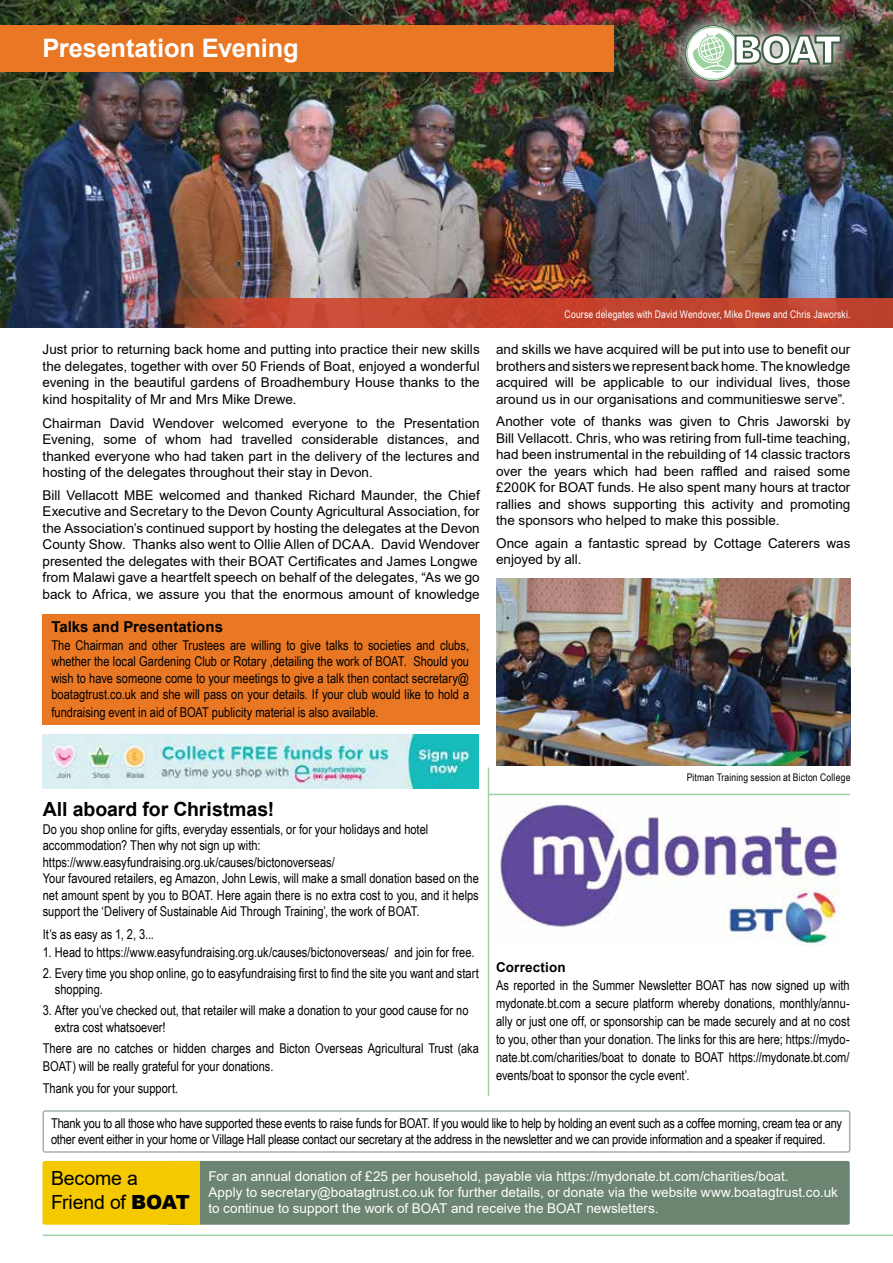
<style>
.page{position:relative;width:893px;height:1263px;background:#fff}
.page>*{position:absolute;margin:0;border:0;box-sizing:border-box;transform-origin:0 0}
.t1{font:900 39.15px "Arial";color:#fff;scale:.96 1}
.t2{font:700 25.5px "Arial";letter-spacing:-.01em;color:#fff}
.t3{font:700 19.5px "Arial";letter-spacing:-.005em;color:#000}
.t4{font:19.5px/23.4px "Arial";letter-spacing:-.01em;color:#000}
.t5{font:700 15px "Arial";letter-spacing:.005em;color:#000}
.t6{font:13.5px/16.5px "Arial Narrow";color:#000}
.t7{font:13.5px/16.5px "Arial";color:#000;text-align:justify}
.t8{font:13.5px/16.2px "Arial";color:#fff}
.t9{font:700 13.5px "Arial";letter-spacing:.01em;color:#000}
.t10{font:10.5px "Arial Narrow";letter-spacing:.015em;color:#fff}
.t11{font:10.5px "Arial Narrow";letter-spacing:.015em;color:#000}
.s1{font-weight:900}
</style>
<div class="page">
<img style="left:0;top:0;width:893px;height:298px">
<div style="left:0;top:26px;width:613px;height:46px;background:#e97724"></div>
<div style="left:167px;top:1161px;width:683px;height:64px;background:#6c8570;border-radius:2px"></div>
<div style="left:43px;top:1110px;width:807px;height:43px;border:2px solid #a2b4a5;border-radius:2px"></div>
<div style="left:43px;top:1161px;width:157px;height:64px;background:#f4c900;border-radius:2px"></div>
<div style="left:666px;top:6px;width:195px;height:94px;background:#fff;opacity:.9"></div>
<svg style="left:686px;top:26px;width:55px;height:55px"></svg>
<svg style="left:687px;top:27px;width:52px;height:52px"></svg>
<div style="left:686px;top:26px;width:54px;height:54px;border:1px solid #9ad19e;border-radius:50%"></div>
<svg style="left:693px;top:33px;width:150px;height:40px;background:#9eab9b"></svg>
<hr style="left:43px;top:1234px;width:850px;height:2px;background:#9dd2a1">
<hr style="left:489px;top:794px;width:360px;height:1px;background:#9dd2a1">
<hr style="left:488px;top:768px;width:1px;height:327px;background:#9dd2a1">
<img style="left:43px;top:734px;width:435px;height:54px">
<img style="left:499px;top:801px;width:341px;height:145px">
<svg style="left:0;top:298px;width:893px;height:29px;background:#a54337"></svg>
<div style="left:43px;top:615px;width:437px;height:110px;background:#e97724"></div>
<img style="left:496px;top:578px;width:354px;height:187px">
<h2 class="t2" style="left:43px;top:30px;width:258px">Presentation Evening</h2>
<h1 class="t1" style="left:733px;top:28px;width:115px">BOAT</h1>
<p class="t7" style="left:43px;top:341px;width:439px">Just prior to returning back home and putting into practice their new skills the delegates, together with over 50 Friends of Boat, enjoyed a wonderful evening in the beautiful gardens of Broadhembury House thanks to the kind hospitality of Mr and Mrs Mike Drewe.</p>
<p class="t7" style="left:43px;top:415px;width:439px">Chairman David Wendover welcomed everyone to the Presentation Evening, some of whom had travelled considerable distances, and thanked everyone who had taken part in the delivery of the lectures and hosting of the delegates throughout their stay in Devon.</p>
<p class="t7" style="left:43px;top:487px;width:439px;text-align:left">Bill Vellacott MBE welcomed and thanked Richard Maunder, the Chief Executive and Secretary to the Devon County Agricultural Association, for the Association’s continued support by hosting the delegates at the Devon County Show. Thanks also went to Ollie Allen of DCAA. David Wendover presented the delegates with their BOAT Certificates and James Longwe from Malawi gave a heartfelt speech on behalf of the delegates, “As we go back to Africa, we assure you that the enormous amount of knowledge</p>
<p class="t5" style="left:51px;top:616px;width:173px">Talks and Presentations</p>
<p class="t6" style="left:51px;top:636px;width:419px;text-align:justify">The Chairman and other Trustees are willing to give talks to societies and clubs, whether the local Gardening Club or Rotary ,detailing the work of BOAT. Should you wish to have someone come to your meetings to give a talk then contact secretary@ boatagtrust.co.uk and she will pass on your details. If your club would like to hold a</p>
<p class="t6" style="left:51px;top:704px;width:329px">fundraising event in aid of BOAT publicity material is also available.</p>
<p class="t10" style="left:565px;top:306px;width:287px">Course delegates with David Wendover, Mike Drewe and Chris Jaworski.</p>
<p class="t7" style="left:496px;top:341px;width:356px">and skills we have acquired will be put into use to benefit our brothers and sisters we represent back home. The knowledge acquired will be applicable to our individual lives, those around us in our organisations and communitieswe serve”.</p>
<p class="t7" style="left:496px;top:413px;width:356px">Another vote of thanks was given to Chris Jaworski by Bill Vellacott. Chris, who was retiring from full-time teaching, had been instrumental in the rebuilding of 14 classic tractors over the years which had been raffled and raised some £200K for BOAT funds. He also spent many hours at tractor rallies and shows supporting this activity and promoting the sponsors who helped to make this possible.</p>
<p class="t7" style="left:496px;top:535px;width:356px">Once again a fantastic spread by Cottage Caterers was enjoyed by all.</p>
<p class="t11" style="left:687px;top:770px;width:165px">Pitman Training session at Bicton College</p>
<h3 class="t3" style="left:43px;top:795px;width:233px">All aboard for Christmas!</h3>
<p class="t6" style="left:43px;top:820px;width:438px">Do you shop online for gifts, everyday essentials, or for your holidays and hotel accommodation? Then why not sign up with: https://www.easyfundraising.org.uk/causes/bictonoverseas/<br>Your favoured retailers, eg Amazon, John Lewis, will make a small donation based on the net amount spent by you to BOAT. Here again there is no extra cost to you, and it helps support the ‘Delivery of Sustainable Aid Through Training’, the work of BOAT.</p>
<p class="t6" style="left:43px;top:925px;width:113px">It’s as easy as 1, 2, 3...</p>
<p class="t6" style="left:43px;top:943px;width:433px">1. Head to https://www.easyfundraising.org.uk/causes/bictonoverseas/ and join for free.</p>
<p class="t6" style="left:55px;top:964px;width:426px;text-indent:-12px">2. Every time you shop online, go to easyfundraising first to find the site you want and start shopping.</p>
<p class="t6" style="left:55px;top:1002px;width:415px;text-indent:-12px">3. After you’ve checked out, that retailer will make a donation to your good cause for no extra cost whatsoever!</p>
<p class="t6" style="left:43px;top:1038px;width:438px;line-height:18px">There are no catches or hidden charges and Bicton Overseas Agricultural Trust (aka<br>BOAT) will be really grateful for your donations.</p>
<p class="t6" style="left:43px;top:1080px;width:137px">Thank you for your support.</p>
<p class="t9" style="left:496px;top:958px;width:71px">Correction</p>
<p class="t6" style="left:496px;top:976px;width:355px;line-height:18px;text-align:justify">As reported in the Summer Newsletter BOAT has now signed up with mydonate.bt.com a secure platform whereby donations, monthly/annu&shy;ally or just one off, or sponsorship can be made securely and at no cost to you, other than your donation. The links for this are here; https://mydo&shy;nate.bt.com/charities/boat to donate to BOAT https://mydonate.bt.com/ events/boat to sponsor the cycle event’.</p>
<p class="t6" style="left:51px;top:1114px;width:792px">Thank you to all those who have supported these events to raise funds for BOAT. If you would like to help by holding an event such as a coffee morning, cream tea or any other event either in your home or Village Hall please contact our secretary at the address in the newsletter and we can provide information and a speaker if required.</p>
<h3 class="t4" style="left:51px;top:1166px;width:140px">Become a<br>Friend of <span class="s1">BOAT</span></h3>
<p class="t8" style="left:208px;top:1168px;width:631px">For an annual donation of £25 per household, payable via https://mydonate.bt.com/charities/boat.<br>Apply to secretary@boatagtrust.co.uk for further details, or donate via the website www.boatagtrust.co.uk to continue to support the work of BOAT and receive the BOAT newsletters.</p>
</div>
